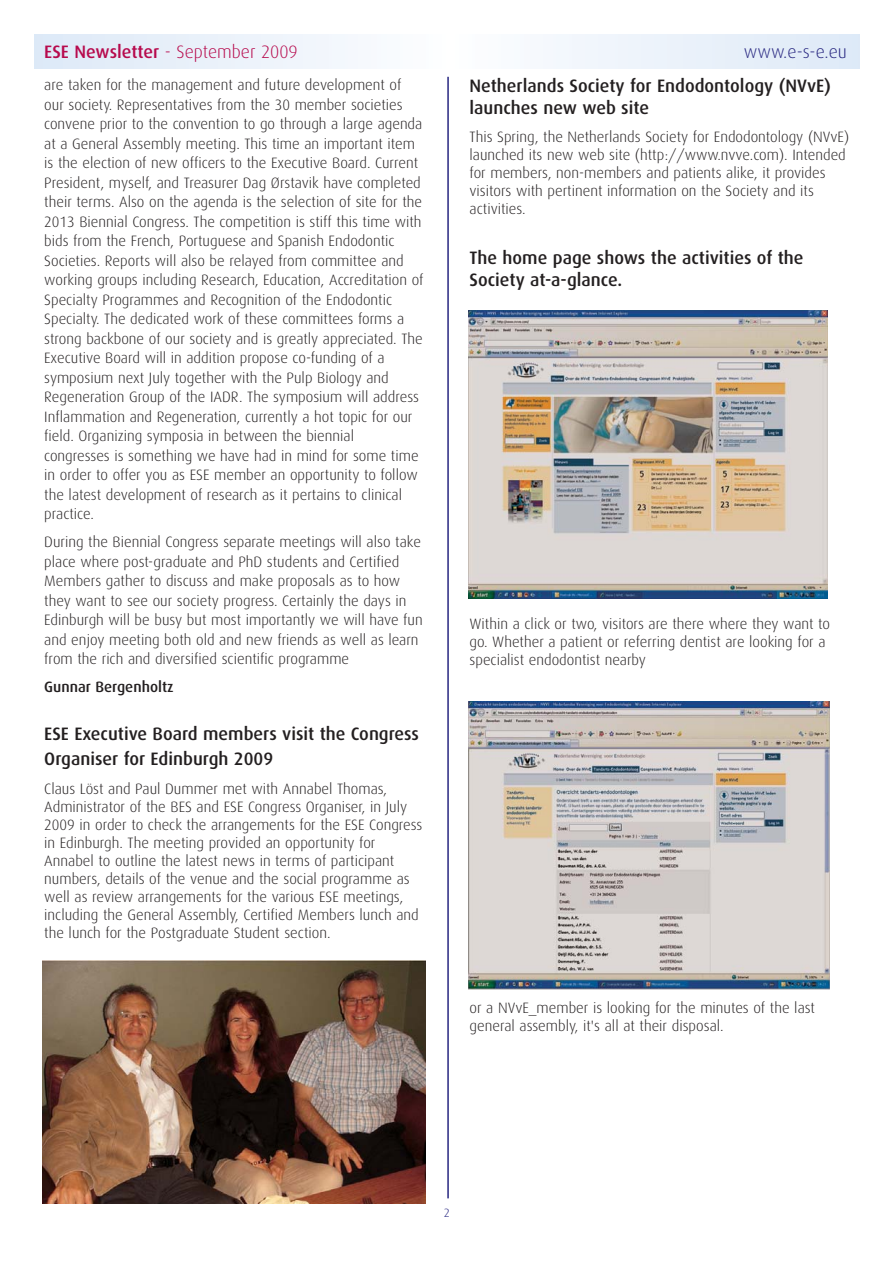
<style>
.page{position:relative;width:893px;height:1262px;background:#fff}
.page>*{position:absolute;margin:0;border:0;box-sizing:border-box;transform-origin:0 0}
.t1{font:500 18px/21.6px "Dax";color:#231f20}
.t2{font:300 18px "Dax";color:#b70a4d}
.t3{font:300 18px "Dax";color:#282781}
.t4{font:300 15px/19.5px "Dax";color:#231f20}
.t5{font:500 15px "Dax";color:#231f20}
.t6{font:300 12px "Dax";color:#282781}
.s1{font-weight:500}
</style>
<div class="page">
<svg style="left:34px;top:34px;width:825px;height:34px"></svg>
<hr style="left:447px;top:77px;width:2px;height:1121px;background:#282781">
<img style="left:43px;top:960px;width:382px;height:244px">
<img style="left:468px;top:310px;width:359px;height:288px">
<img style="left:468px;top:702px;width:362px;height:287px">
<p class="t2" style="left:44px;top:44px;width:255px"><span class="s1">ESE Newsletter</span> - September 2009</p>
<p class="t3" style="left:744px;top:44px;width:104px">www.e-s-e.eu</p>
<p class="t4" style="left:44px;top:76px;width:381px">are taken for the management and future development of our society. Representatives from the 30 member societies convene prior to the convention to go through a large agenda at a General Assembly meeting. This time an important item is the election of new officers to the Executive Board. Current President, myself, and Treasurer Dag Ørstavik have completed their terms. Also on the agenda is the selection of site for the 2013 Biennial Congress. The competition is stiff this time with bids from the French, Portuguese and Spanish Endodontic Societies. Reports will also be relayed from committee and working groups including Research, Education, Accreditation of Specialty Programmes and Recognition of the Endodontic Specialty. The dedicated work of these committees forms a strong backbone of our society and is greatly appreciated. The Executive Board will in addition propose co-funding of a symposium next July together with the Pulp Biology and Regeneration Group of the IADR. The symposium will address Inflammation and Regeneration, currently a hot topic for our field. Organizing symposia in between the biennial<br>congresses is something we have had in mind for some time in order to offer you as ESE member an opportunity to follow the latest development of research as it pertains to clinical practice.</p>
<p class="t4" style="left:44px;top:533px;width:380px">During the Biennial Congress separate meetings will also take place where post-graduate and PhD students and Certified Members gather to discuss and make proposals as to how they want to see our society progress. Certainly the days in Edinburgh will be busy but most importantly we will have fun and enjoy meeting both old and new friends as well as learn from the rich and diversified scientific programme</p>
<p class="t5" style="left:44px;top:680px;width:131px">Gunnar Bergenholtz</p>
<p class="t1" style="left:44px;top:722px;width:376px;line-height:25.2px">ESE Executive Board members visit the Congress<br>Organiser for Edinburgh 2009</p>
<p class="t4" style="left:44px;top:781px;width:380px;line-height:18px">Claus Löst and Paul Dummer met with Annabel Thomas, Administrator of the BES and ESE Congress Organiser, in July 2009 in order to check the arrangements for the ESE Congress in Edinburgh. The meeting provided an opportunity for Annabel to outline the latest news in terms of participant numbers, details of the venue and the social programme as well as review arrangements for the various ESE meetings, including the General Assembly, Certified Members lunch and the lunch for the Postgraduate Student section.</p>
<p class="t1" style="left:469px;top:77px;width:363px">Netherlands Society for Endodontology (NVvE) launches new web site</p>
<p class="t4" style="left:469px;top:129px;width:381px;line-height:18px">This Spring, the Netherlands Society for Endodontology (NVvE) launched its new web site (http://www.nvve.com). Intended for members, non-members and patients alike, it provides visitors with pertinent information on the Society and its activities.</p>
<p class="t1" style="left:469px;top:248px;width:335px">The home page shows the activities of the<br>Society at-a-glance.</p>
<p class="t4" style="left:469px;top:616px;width:362px;line-height:18px">Within a click or two, visitors are there where they want to go. Whether a patient or referring dentist are looking for a specialist endodontist nearby</p>
<p class="t4" style="left:469px;top:1000px;width:347px;line-height:18px">or a NVvE_member is looking for the minutes of the last general assembly, it's all at their disposal.</p>
<p class="t6" style="left:444px;top:1208px;width:8px">2</p>
</div>
